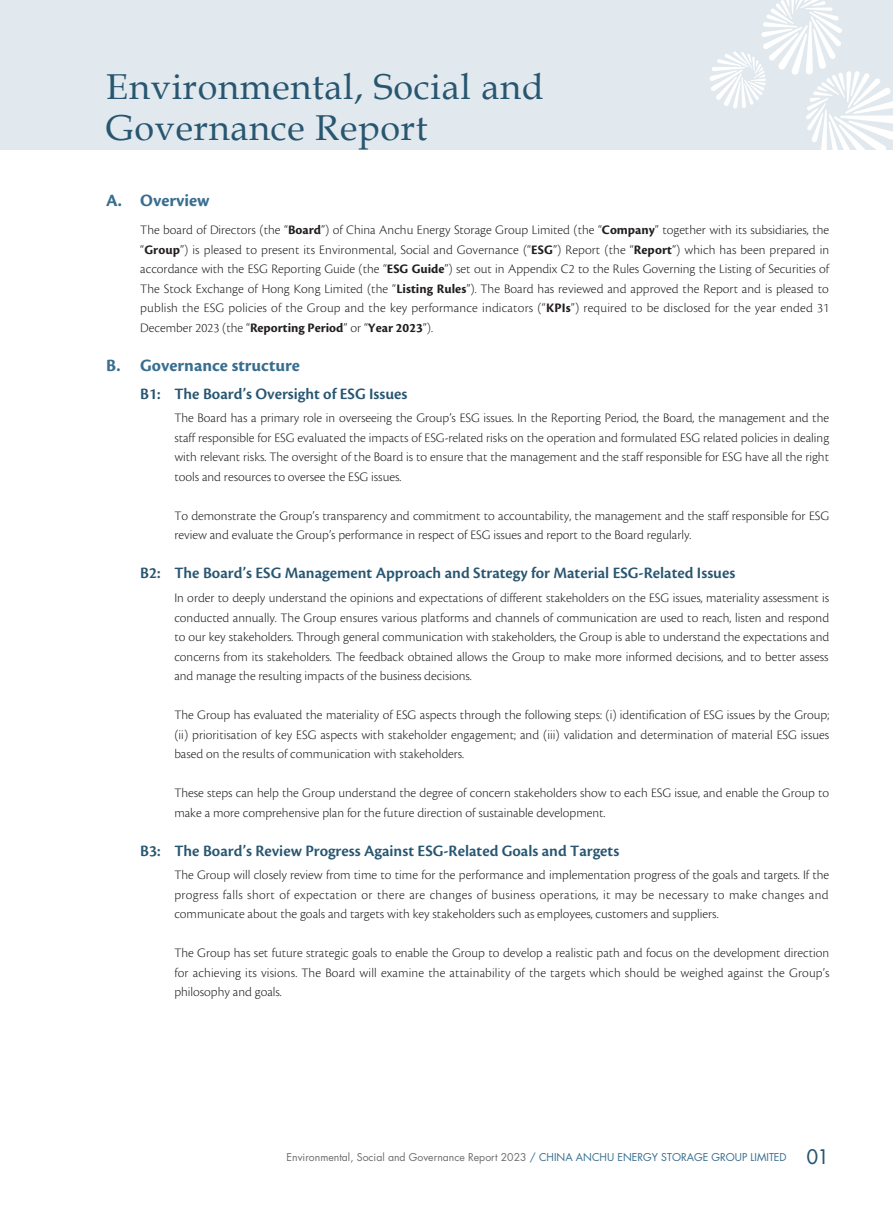
<style>
.page{position:relative;width:893px;height:1212px;background:#fff}
.page>*{position:absolute;margin:0;border:0;box-sizing:border-box;transform-origin:0 0}
.t1{font:36px "Book Antiqua";letter-spacing:.02em;color:#285671}
.t2{font:500 19.5px "Futura Std";color:#285671}
._01_H1{font:700 18px "Cronos Pro";color:#386e8f}
._02_H2{font:600 16.5px "Cronos Pro";color:#285671}
._00_txt{font:300 13.5px/19.5px "Cronos Pro";color:#231f20;text-align:justify}
.t3{font:10.5px "Futura Std";color:#6c6d70}
.s1{font-weight:700}
.s2{color:#386e8f}
</style>
<div class="page">
<div style="left:0;top:0;width:893px;height:150px;background:#e1e9ee"></div>
<svg style="left:709px;top:0;width:184px;height:150px"></svg>
<p class="t1" style="left:106px;top:62px;width:439px">Environmental, Social and</p>
<p class="t1" style="left:106px;top:102px;width:323px">Governance Report</p>
<p class="_01_H1" style="left:106px;top:190px;width:105px">A. Overview</p>
<p class="_00_txt" style="left:140px;top:220px;width:690px">The board of Directors (the “<span class="s1">Board</span>”) of China Anchu Energy Storage Group Limited (the “<span class="s1">Company</span>” together with its subsidiaries, the “<span class="s1">Group</span>”) is pleased to present its Environmental, Social and Governance (“<span class="s1">ESG</span>”) Report (the “<span class="s1">Report</span>”) which has been prepared in accordance with the ESG Reporting Guide (the “<span class="s1">ESG Guide</span>”) set out in Appendix C2 to the Rules Governing the Listing of Securities of The Stock Exchange of Hong Kong Limited (the “<span class="s1">Listing Rules</span>”). The Board has reviewed and approved the Report and is pleased to publish the ESG policies of the Group and the key performance indicators (“<span class="s1">KPIs</span>”) required to be disclosed for the year ended 31<br>December 2023 (the “<span class="s1">Reporting Period</span>” or “<span class="s1">Year 2023</span>”).</p>
<p class="_01_H1" style="left:106px;top:355px;width:195px">B. Governance structure</p>
<p class="_02_H2" style="left:140px;top:384px;width:269px">B1: The Board’s Oversight of ESG Issues</p>
<p class="_00_txt" style="left:174px;top:408px;width:656px">The Board has a primary role in overseeing the Group’s ESG issues. In the Reporting Period, the Board, the management and the staff responsible for ESG evaluated the impacts of ESG-related risks on the operation and formulated ESG related policies in dealing with relevant risks. The oversight of the Board is to ensure that the management and the staff responsible for ESG have all the right tools and resources to oversee the ESG issues.</p>
<p class="_00_txt" style="left:174px;top:506px;width:656px">To demonstrate the Group’s transparency and commitment to accountability, the management and the staff responsible for ESG review and evaluate the Group’s performance in respect of ESG issues and report to the Board regularly.</p>
<p class="_02_H2" style="left:140px;top:564px;width:596px">B2: The Board’s ESG Management Approach and Strategy for Material ESG-Related Issues</p>
<p class="_00_txt" style="left:174px;top:588px;width:656px">In order to deeply understand the opinions and expectations of different stakeholders on the ESG issues, materiality assessment is conducted annually. The Group ensures various platforms and channels of communication are used to reach, listen and respond to our key stakeholders. Through general communication with stakeholders, the Group is able to understand the expectations and concerns from its stakeholders. The feedback obtained allows the Group to make more informed decisions, and to better assess and manage the resulting impacts of the business decisions.</p>
<p class="_00_txt" style="left:174px;top:705px;width:656px">The Group has evaluated the materiality of ESG aspects through the following steps: (i) identification of ESG issues by the Group; (ii) prioritisation of key ESG aspects with stakeholder engagement; and (iii) validation and determination of material ESG issues based on the results of communication with stakeholders.</p>
<p class="_00_txt" style="left:174px;top:783px;width:656px">These steps can help the Group understand the degree of concern stakeholders show to each ESG issue, and enable the Group to make a more comprehensive plan for the future direction of sustainable development.</p>
<p class="_02_H2" style="left:140px;top:841px;width:480px">B3: The Board’s Review Progress Against ESG-Related Goals and Targets</p>
<p class="_00_txt" style="left:174px;top:865px;width:656px">The Group will closely review from time to time for the performance and implementation progress of the goals and targets. If the progress falls short of expectation or there are changes of business operations, it may be necessary to make changes and communicate about the goals and targets with key stakeholders such as employees, customers and suppliers.</p>
<p class="_00_txt" style="left:174px;top:943px;width:657px">The Group has set future strategic goals to enable the Group to develop a realistic path and focus on the development direction for achieving its visions. The Board will examine the attainability of the targets which should be weighed against the Group’s philosophy and goals.</p>
<p class="t3" style="left:287px;top:1150px;width:502px">Environmental, Social and Governance Report 2023 <span class="s2">/ CHINA ANCHU ENERGY STORAGE GROUP LIMITED</span></p>
<p class="t2" style="left:807px;top:1145px;width:24px">01</p>
</div>
